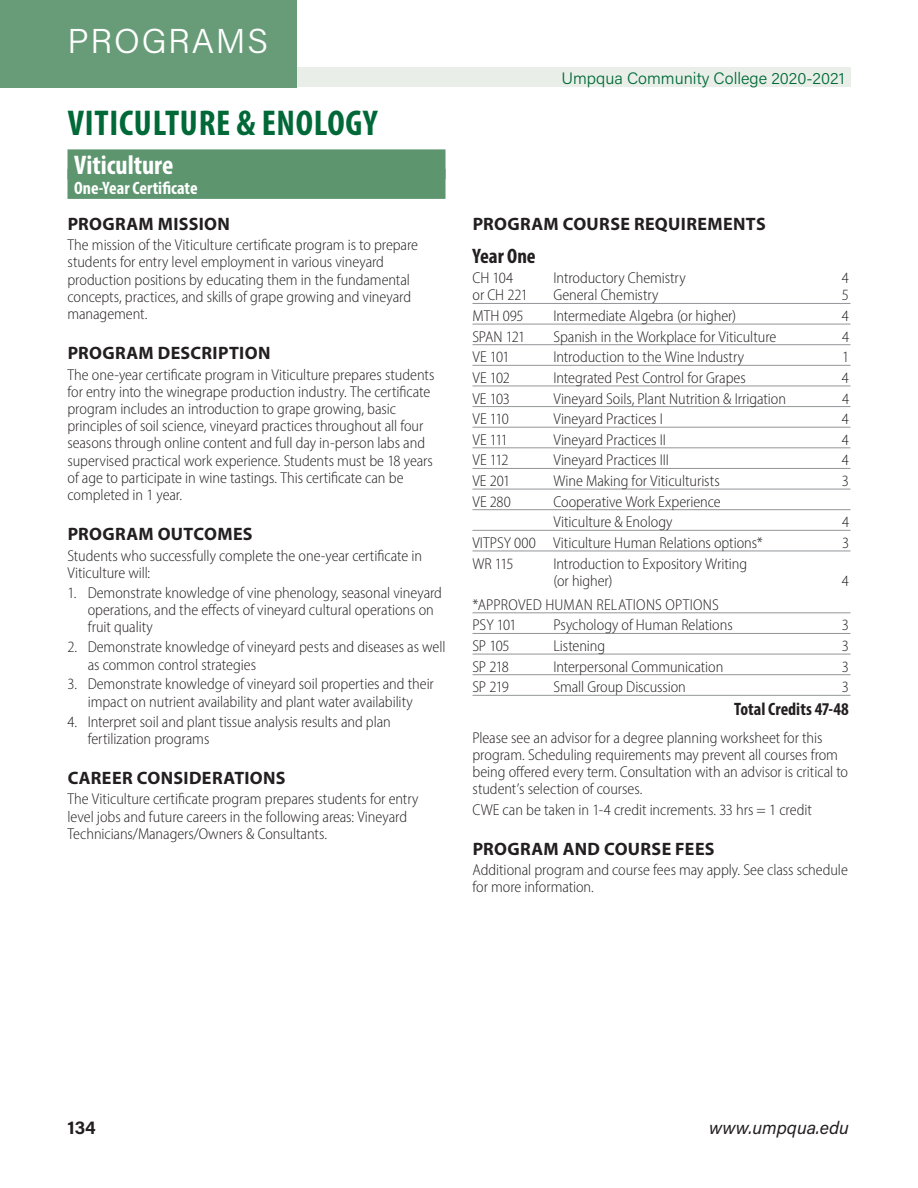
<style>
.page{position:relative;width:918px;height:1188px;background:#fff}
.page>*{position:absolute;margin:0;border:0;box-sizing:border-box;transform-origin:0 0}
.t1{font:700 condensed 36px "Myriad Pro";letter-spacing:.02em;color:#006937}
.t2{font:300 34.5px "Acumin Pro";letter-spacing:.05em;color:#fff}
.t3{font:700 condensed 27px "Myriad Pro";color:#fff}
.t4{font:700 condensed 21px "Myriad Pro";color:#231f20}
.t5{font:700 18px "Myriad Pro";letter-spacing:.02em;color:#231f20}
.t6{font:700 condensed 18px "Myriad Pro";color:#fff}
.t7{font:700 condensed 18px "Myriad Pro";color:#231f20}
.t8{font:italic 18px "Acumin Pro";color:#231f20}
.t9{font:700 18px "Acumin Pro";color:#231f20}
.t10{font:300 16.5px "Acumin Pro";color:#006937}
.t11{font:300 semi-condensed 15.75px/17.2px "Myriad Pro";color:#231f20}
</style>
<div class="page">
<div style="left:68px;top:68px;width:783px;height:19px;background:#e9efe8"></div>
<div style="left:0;top:0;width:297px;height:87px;background:#689c78"></div>
<div style="left:68px;top:149px;width:378px;height:30px;background:#5d956f"></div>
<div style="left:68px;top:169px;width:378px;height:30px;background:#5d956f"></div>
<hr style="left:473px;top:303px;width:378px;height:1px;background:#939598">
<hr style="left:473px;top:324px;width:378px;height:1px;background:#939598">
<hr style="left:473px;top:344px;width:378px;height:1px;background:#939598">
<hr style="left:473px;top:365px;width:378px;height:1px;background:#939598">
<hr style="left:473px;top:386px;width:378px;height:1px;background:#939598">
<hr style="left:473px;top:406px;width:378px;height:1px;background:#939598">
<hr style="left:473px;top:427px;width:378px;height:1px;background:#939598">
<hr style="left:473px;top:447px;width:378px;height:1px;background:#939598">
<hr style="left:473px;top:468px;width:378px;height:1px;background:#939598">
<hr style="left:473px;top:489px;width:378px;height:1px;background:#939598">
<hr style="left:473px;top:509px;width:378px;height:1px;background:#939598">
<hr style="left:473px;top:530px;width:378px;height:1px;background:#939598">
<hr style="left:473px;top:551px;width:378px;height:1px;background:#939598">
<hr style="left:473px;top:612px;width:378px;height:1px;background:#939598">
<hr style="left:473px;top:633px;width:378px;height:1px;background:#939598">
<hr style="left:473px;top:654px;width:378px;height:1px;background:#939598">
<hr style="left:473px;top:674px;width:378px;height:1px;background:#939598">
<hr style="left:473px;top:695px;width:378px;height:1px;background:#939598">
<h2 class="t2" style="left:68px;top:21px;width:202px">PROGRAMS</h2>
<h1 class="t1" style="left:68px;top:109px;width:311px">VITICULTURE &amp; ENOLOGY</h1>
<h3 class="t3" style="left:74px;top:155px;width:101px">Viticulture</h3>
<p class="t6" style="left:74px;top:181px;width:125px">One-Year Certificate</p>
<p class="t5" style="left:68px;top:217px;width:164px">PROGRAM MISSION</p>
<p class="t11" style="left:68px;top:237px;width:352px">The mission of the Viticulture certificate program is to prepare students for entry level employment in various vineyard production positions by educating them in the fundamental concepts, practices, and skills of grape growing and vineyard management.</p>
<p class="t5" style="left:68px;top:347px;width:204px">PROGRAM DESCRIPTION</p>
<p class="t11" style="left:68px;top:367px;width:368px">The one-year certificate program in Viticulture prepares students for entry into the winegrape production industry. The certificate program includes an introduction to grape growing, basic principles of soil science, vineyard practices throughout all four seasons through online content and full day in-person labs and supervised practical work experience. Students must be 18 years of age to participate in wine tastings. This certificate can be completed in 1 year.</p>
<p class="t5" style="left:68px;top:528px;width:186px">PROGRAM OUTCOMES</p>
<p class="t11" style="left:68px;top:548px;width:356px">Students who successfully complete the one-year certificate in<br>Viticulture will:</p>
<p class="t11" style="left:88px;top:585px;width:356px;text-indent:-20px">1. Demonstrate knowledge of vine phenology, seasonal vineyard operations, and the effects of vineyard cultural operations on fruit quality</p>
<p class="t11" style="left:88px;top:639px;width:359px;text-indent:-20px">2. Demonstrate knowledge of vineyard pests and diseases as well as common control strategies</p>
<p class="t11" style="left:68px;top:677px;width:368px;text-align:center">3. Demonstrate knowledge of vineyard soil properties and their impact on nutrient availability and plant water availability</p>
<p class="t11" style="left:88px;top:714px;width:305px;text-indent:-20px">4. Interpret soil and plant tissue analysis results and plan fertilization programs</p>
<p class="t5" style="left:68px;top:772px;width:220px">CAREER CONSIDERATIONS</p>
<p class="t11" style="left:68px;top:791px;width:352px">The Viticulture certificate program prepares students for entry level jobs and future careers in the following areas: Vineyard<br>Technicians/Managers/Owners &amp; Consultants.</p>
<p class="t10" style="left:561px;top:69px;width:285px">Umpqua Community College 2020-2021</p>
<p class="t5" style="left:473px;top:217px;width:295px">PROGRAM COURSE REQUIREMENTS</p>
<h3 class="t4" style="left:473px;top:247px;width:65px">Year One</h3>
<p class="t11" style="left:473px;top:270px;width:42px">CH 104</p>
<p class="t11" style="left:554px;top:270px;width:134px">Introductory Chemistry</p>
<p class="t11" style="left:842px;top:270px;width:9px">4</p>
<p class="t11" style="left:473px;top:288px;width:57px">or CH 221</p>
<p class="t11" style="left:553px;top:288px;width:107px">General Chemistry</p>
<p class="t11" style="left:842px;top:288px;width:9px">5</p>
<p class="t11" style="left:473px;top:308px;width:53px">MTH 095</p>
<p class="t11" style="left:554px;top:308px;width:184px">Intermediate Algebra (or higher)</p>
<p class="t11" style="left:842px;top:308px;width:9px">4</p>
<p class="t11" style="left:473px;top:329px;width:54px">SPAN 121</p>
<p class="t11" style="left:553px;top:329px;width:224px">Spanish in the Workplace for Viticulture</p>
<p class="t11" style="left:842px;top:329px;width:9px">4</p>
<p class="t11" style="left:473px;top:349px;width:39px">VE 101</p>
<p class="t11" style="left:553px;top:349px;width:192px">Introduction to the Wine Industry</p>
<p class="t11" style="left:842px;top:349px;width:9px">1</p>
<p class="t11" style="left:473px;top:370px;width:39px">VE 102</p>
<p class="t11" style="left:553px;top:370px;width:194px">Integrated Pest Control for Grapes</p>
<p class="t11" style="left:842px;top:370px;width:9px">4</p>
<p class="t11" style="left:473px;top:391px;width:39px">VE 103</p>
<p class="t11" style="left:553px;top:391px;width:234px">Vineyard Soils, Plant Nutrition &amp; Irrigation</p>
<p class="t11" style="left:842px;top:391px;width:9px">4</p>
<p class="t11" style="left:473px;top:411px;width:38px">VE 110</p>
<p class="t11" style="left:553px;top:411px;width:111px">Vineyard Practices I</p>
<p class="t11" style="left:842px;top:411px;width:9px">4</p>
<p class="t11" style="left:473px;top:432px;width:37px">VE 111</p>
<p class="t11" style="left:553px;top:432px;width:114px">Vineyard Practices II</p>
<p class="t11" style="left:842px;top:432px;width:9px">4</p>
<p class="t11" style="left:473px;top:453px;width:37px">VE 112</p>
<p class="t11" style="left:553px;top:453px;width:117px">Vineyard Practices III</p>
<p class="t11" style="left:842px;top:453px;width:9px">4</p>
<p class="t11" style="left:473px;top:473px;width:39px">VE 201</p>
<p class="t11" style="left:553px;top:473px;width:168px">Wine Making for Viticulturists</p>
<p class="t11" style="left:842px;top:473px;width:9px">3</p>
<p class="t11" style="left:473px;top:494px;width:40px">VE 280</p>
<p class="t11" style="left:553px;top:492px;width:169px;line-height:20.7px">Cooperative Work Experience<br>Viticulture &amp; Enology</p>
<p class="t11" style="left:842px;top:515px;width:9px">4</p>
<p class="t11" style="left:473px;top:535px;width:292px">VITPSY 000 Viticulture Human Relations options*</p>
<p class="t11" style="left:842px;top:535px;width:9px">3</p>
<p class="t11" style="left:473px;top:556px;width:43px">WR 115</p>
<p class="t11" style="left:553px;top:556px;width:195px">Introduction to Expository Writing (or higher)</p>
<p class="t11" style="left:842px;top:573px;width:9px">4</p>
<p class="t11" style="left:473px;top:595px;width:248px;line-height:20.7px">*APPROVED HUMAN RELATIONS OPTIONS<br>PSY 101</p>
<p class="t11" style="left:553px;top:618px;width:181px">Psychology of Human Relations</p>
<p class="t11" style="left:842px;top:618px;width:9px">3</p>
<p class="t11" style="left:473px;top:638px;width:39px">SP 105</p>
<p class="t11" style="left:554px;top:638px;width:53px">Listening</p>
<p class="t11" style="left:842px;top:638px;width:9px">3</p>
<p class="t11" style="left:473px;top:659px;width:38px">SP 218</p>
<p class="t11" style="left:554px;top:659px;width:171px">Interpersonal Communication</p>
<p class="t11" style="left:842px;top:659px;width:9px">3</p>
<p class="t11" style="left:473px;top:680px;width:38px">SP 219</p>
<p class="t11" style="left:553px;top:680px;width:134px">Small Group Discussion</p>
<p class="t11" style="left:842px;top:680px;width:9px">3</p>
<p class="t7" style="left:734px;top:702px;width:116px">Total Credits 47-48</p>
<p class="t11" style="left:473px;top:730px;width:377px">Please see an advisor for a degree planning worksheet for this program. Scheduling requirements may prevent all courses from being offered every term. Consultation with an advisor is critical to student’s selection of courses.</p>
<p class="t11" style="left:473px;top:802px;width:341px">CWE can be taken in 1-4 credit increments. 33 hrs = 1 credit</p>
<p class="t5" style="left:473px;top:842px;width:243px">PROGRAM AND COURSE FEES</p>
<p class="t11" style="left:473px;top:862px;width:377px">Additional program and course fees may apply. See class schedule for more information.</p>
<p class="t9" style="left:68px;top:1115px;width:30px">134</p>
<p class="t8" style="left:709px;top:1117px;width:141px">www.umpqua.edu</p>
</div>
